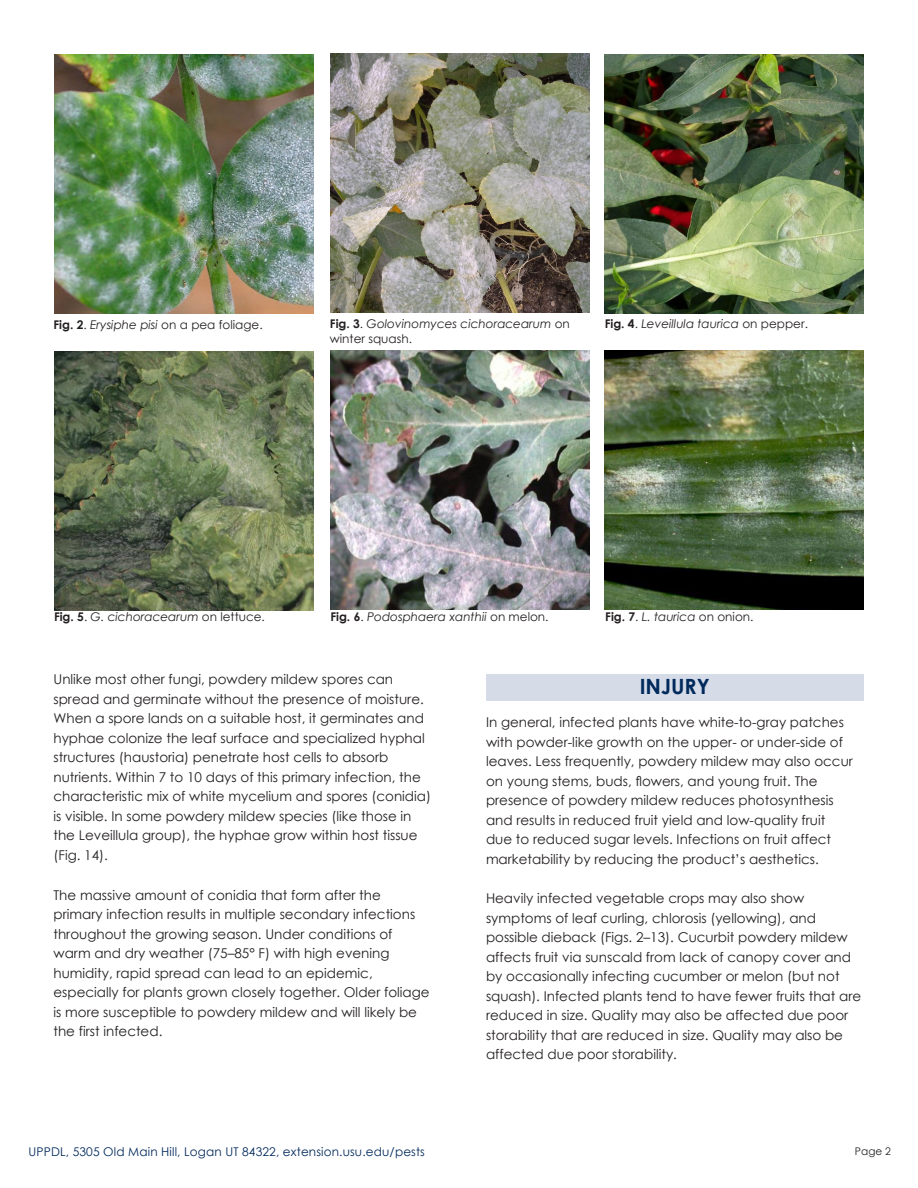
<style>
.page{position:relative;width:918px;height:1188px;background:#fff}
.page>*{position:absolute;margin:0;border:0;box-sizing:border-box;transform-origin:0 0}
.t1{font:700 21px "Century Gothic";color:#00295c}
.Heading_2{font:13.5px/19.5px "Century Gothic";color:#231f20}
.t2{font:italic 12px/14.4px "Century Gothic";color:#231f20}
.general_paragraph{font:12px "Century Gothic";letter-spacing:.01em;color:#00295c}
.t3{font:12px "Century Gothic";color:#231f20}
.t4{font:10.5px "Century Gothic";color:#231f20}
.s1{font-weight:700}
.s2{font-style:italic}
.s3{font-weight:700;font-style:normal}
.s4{font-style:normal}
</style>
<div class="page">
<img style="left:54px;top:55px;width:259px;height:259px">
<img style="left:54px;top:351px;width:259px;height:259px">
<img style="left:605px;top:350px;width:259px;height:260px">
<img style="left:604px;top:55px;width:260px;height:259px">
<img style="left:330px;top:350px;width:260px;height:260px">
<img style="left:331px;top:54px;width:259px;height:259px">
<div style="left:486px;top:674px;width:378px;height:27px;background:#d5dce8"></div>
<p class="t3" style="left:54px;top:316px;width:211px"><span class="s1">Fig. 2</span>. <span class="s2">Erysiphe pisi</span> on a pea foliage.</p>
<p class="t2" style="left:330px;top:316px;width:242px"><span class="s3">Fig. 3</span><span class="s4">.</span> Golovinomyces cichoracearum <span class="s4">on winter squash.</span></p>
<p class="t2" style="left:605px;top:316px;width:205px"><span class="s3">Fig. 4</span><span class="s4">.</span> Leveillula taurica <span class="s4">on pepper.</span></p>
<p class="t2" style="left:54px;top:609px;width:212px"><span class="s3">Fig. 5</span><span class="s4">.</span> G. cichoracearum <span class="s4">on lettuce.</span></p>
<p class="t2" style="left:330px;top:610px;width:220px"><span class="s3">Fig. 6</span><span class="s4">.</span> Podosphaera xanthii <span class="s4">on melon.</span></p>
<p class="t3" style="left:605px;top:609px;width:150px"><span class="s1">Fig. 7</span>. <span class="s2">L. taurica</span> on onion.</p>
<p class="Heading_2" style="left:54px;top:670px;width:379px">Unlike most other fungi, powdery mildew spores can spread and germinate without the presence of moisture.<br>When a spore lands on a suitable host, it germinates and hyphae colonize the leaf surface and specialized hyphal structures (haustoria) penetrate host cells to absorb nutrients. Within 7 to 10 days of this primary infection, the characteristic mix of white mycelium and spores (conidia) is visible. In some powdery mildew species (like those in the Leveillula group), the hyphae grow within host tissue (Fig. 14).</p>
<p class="Heading_2" style="left:54px;top:885px;width:378px">The massive amount of conidia that form after the primary infection results in multiple secondary infections throughout the growing season. Under conditions of warm and dry weather (75–85° F) with high evening humidity, rapid spread can lead to an epidemic, especially for plants grown closely together. Older foliage is more susceptible to powdery mildew and will likely be the first infected.</p>
<p class="t1" style="left:640px;top:671px;width:72px">INJURY</p>
<p class="Heading_2" style="left:486px;top:712px;width:368px">In general, infected plants have white-to-gray patches with powder-like growth on the upper- or under-side of leaves. Less frequently, powdery mildew may also occur on young stems, buds, flowers, and young fruit. The presence of powdery mildew reduces photosynthesis and results in reduced fruit yield and low-quality fruit due to reduced sugar levels. Infections on fruit affect marketability by reducing the product’s aesthetics.</p>
<p class="Heading_2" style="left:486px;top:888px;width:377px">Heavily infected vegetable crops may also show symptoms of leaf curling, chlorosis (yellowing), and possible dieback (Figs. 2–13). Cucurbit powdery mildew affects fruit via sunscald from lack of canopy cover and by occasionally infecting cucumber or melon (but not squash). Infected plants tend to have fewer fruits that are reduced in size. Quality may also be affected due poor storability that are reduced in size. Quality may also be affected due poor storability.</p>
<p class="general_paragraph" style="left:28px;top:1143px;width:398px">UPPDL, 5305 Old Main Hill, Logan UT 84322, extension.usu.edu/pests</p>
<p class="t4" style="left:855px;top:1144px;width:38px">Page 2</p>
</div>
